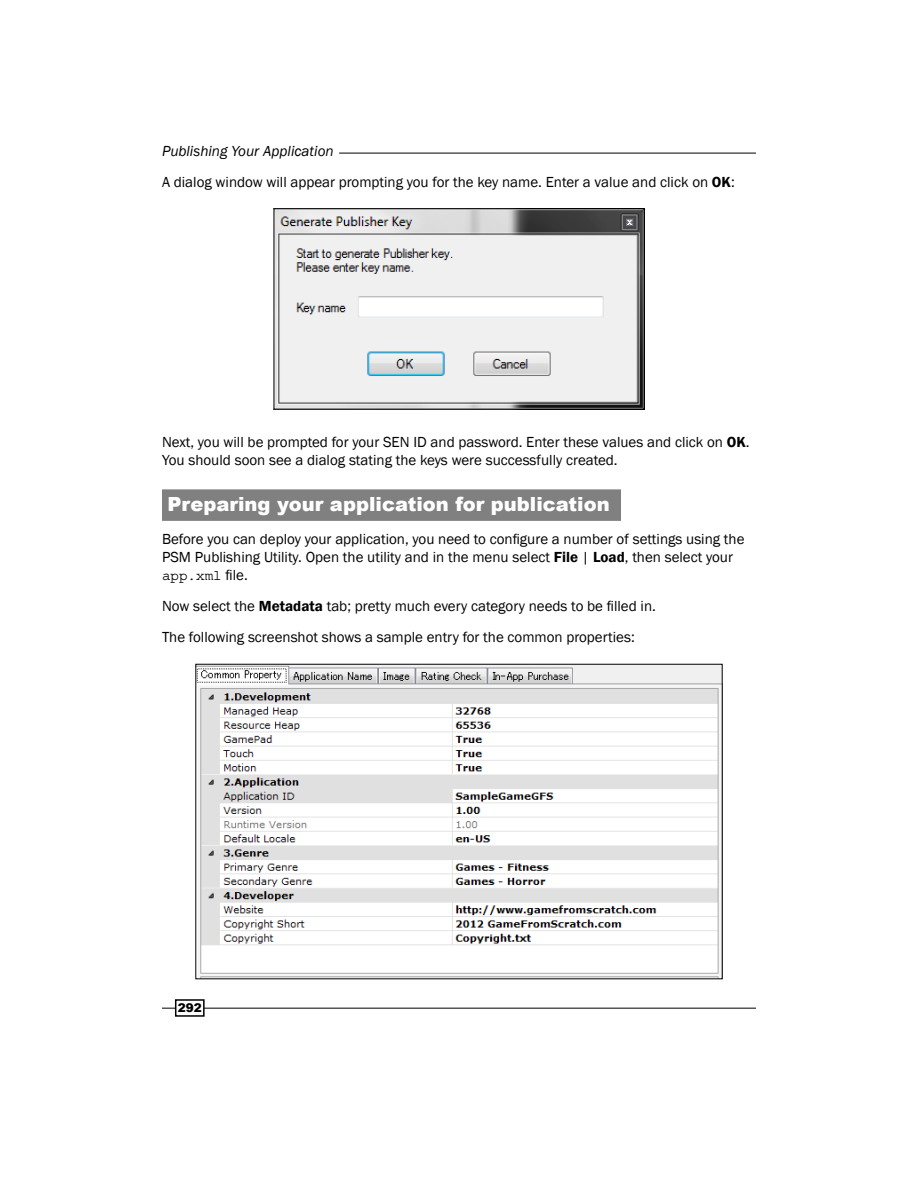
<style>
.page{position:relative;width:918px;height:1188px;background:#fff}
.page>*{position:absolute;margin:0;border:0;box-sizing:border-box;transform-origin:0 0}
.Heading_2_Heading_2{font:900 19.5px "Arial";color:#fff}
.Normal__PACKT{font:15px/18px "Franklin Gothic";color:#000}
.t1{font:italic 15px "Franklin Gothic";color:#000}
.Normal__PACKT-2{font:14.25px "Courier Std";color:#000}
.t2{font:900 12px "Arial";color:#000}
.s1{font-weight:600}
.s2{font-family:"Franklin Gothic";font-size:15px}
</style>
<div class="page">
<hr style="left:339px;top:153px;width:417px;height:1px;background:#000">
<hr style="left:162px;top:1008px;width:594px;height:1px;background:#000">
<div style="left:176px;top:1000px;width:28px;height:16px;background:#fff"></div>
<div style="left:175px;top:999px;width:30px;height:18px;border:2px solid #000"></div>
<div style="left:162px;top:489px;width:459px;height:32px;background:#808080"></div>
<img style="left:276px;top:210px;width:366px;height:197px">
<div style="left:274px;top:208px;width:370px;height:201px;border:1px solid #000"></div>
<img style="left:197px;top:666px;width:524px;height:311px">
<p class="t1" style="left:162px;top:142px;width:173px">Publishing Your Application</p>
<p class="Normal__PACKT" style="left:162px;top:173px;width:574px">A dialog window will appear prompting you for the key name. Enter a value and click on <span class="s1">OK</span>:</p>
<p class="Normal__PACKT" style="left:162px;top:433px;width:589px">Next, you will be prompted for your SEN ID and password. Enter these values and click on <span class="s1">OK</span>.<br>You should soon see a dialog stating the keys were successfully created.</p>
<p class="Heading_2_Heading_2" style="left:167px;top:490px;width:444px">Preparing your application for publication</p>
<p class="Normal__PACKT" style="left:162px;top:530px;width:584px">Before you can deploy your application, you need to configure a number of settings using the<br>PSM Publishing Utility. Open the utility and in the menu select <span class="s1">File</span> | <span class="s1">Load</span>, then select your</p>
<p class="Normal__PACKT-2" style="left:162px;top:568px;width:87px">app.xml <span class="s2">file.</span></p>
<p class="Normal__PACKT" style="left:162px;top:597px;width:495px">Now select the <span class="s1">Metadata</span> tab; pretty much every category needs to be filled in.</p>
<p class="Normal__PACKT" style="left:162px;top:628px;width:474px">The following screenshot shows a sample entry for the common properties:</p>
<p class="t2" style="left:178px;top:999px;width:26px">292</p>
</div>
